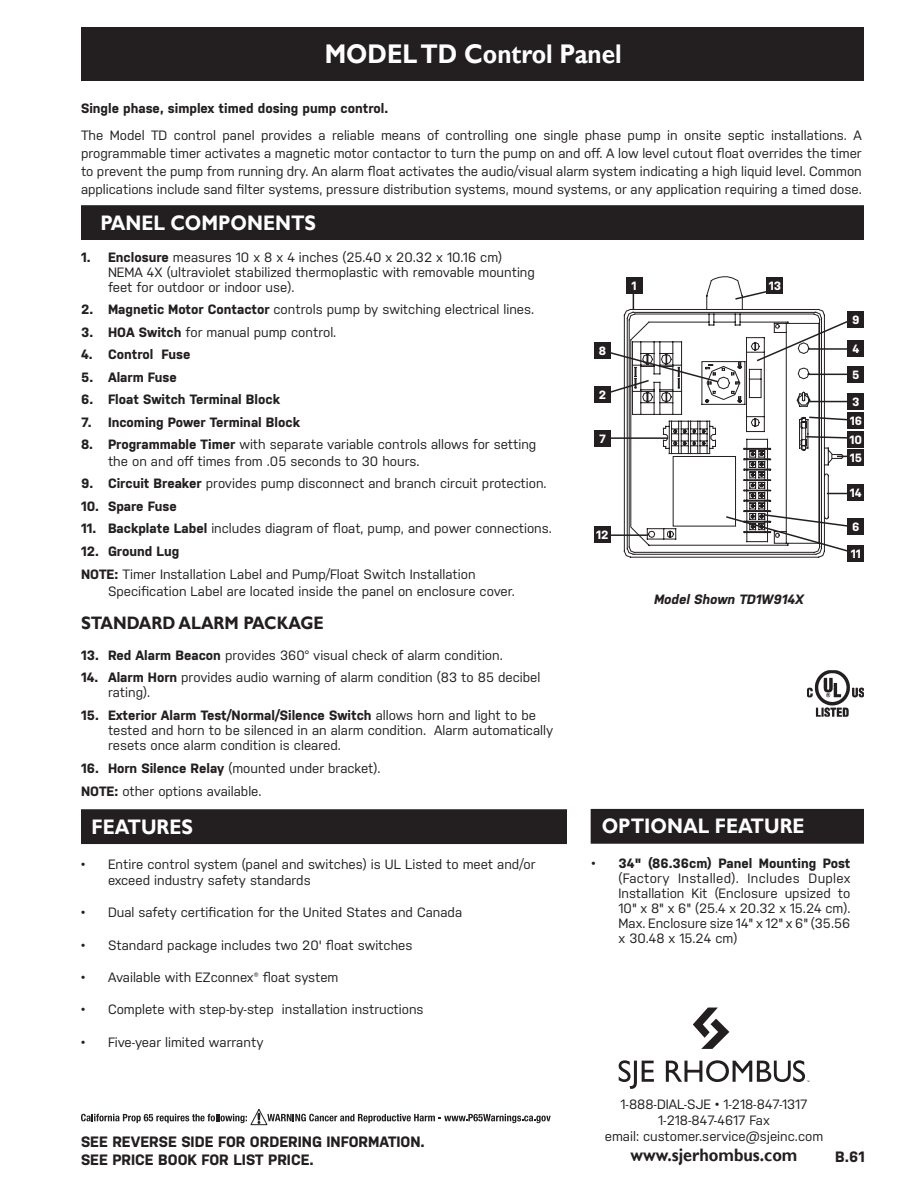
<style>
.page{position:relative;width:918px;height:1188px;background:#fff}
.page>*{position:absolute;margin:0;border:0;box-sizing:border-box;transform-origin:0 0}
.t1{font:700 27px "Gill Sans";color:#fff;scale:.9 1}
.t2{font:700 21px "Gill Sans";color:#fff;scale:.9 1}
.t3{font:700 18px "Gill Sans";color:#231f20;scale:.9 1}
.t4{font:700 15px/18px "Nudista";color:#231f20}
.t5{font:13.5px/15px "Nudista";color:#231f20}
.t6{font:700 13.5px "Nudista";color:#231f20}
.t7{font:italic 700 13.5px "Nudista";color:#231f20}
.t8{font:700 12px/18.5px "Nudista";color:#fff}
.s1{font-weight:700}
</style>
<div class="page">
<div style="left:82px;top:28px;width:781px;height:52px;background:#231f20"></div>
<div style="left:81px;top:27px;width:783px;height:54px;border:2px solid #231f20"></div>
<div style="left:82px;top:810px;width:484px;height:33px;background:#231f20"></div>
<div style="left:81px;top:809px;width:486px;height:35px;border:2px solid #231f20"></div>
<img style="left:807px;top:670px;width:57px;height:47px">
<div style="left:82px;top:206px;width:781px;height:33px;background:#231f20"></div>
<div style="left:81px;top:205px;width:783px;height:35px;border:2px solid #231f20"></div>
<svg style="left:626px;top:276px;width:196px;height:279px"></svg>
<svg style="left:734px;top:289px;width:38px;height:12px"></svg>
<svg style="left:633px;top:294px;width:1px;height:15px"></svg>
<svg style="left:603px;top:318px;width:252px;height:236px"></svg>
<div style="left:591px;top:810px;width:272px;height:33px;background:#231f20"></div>
<div style="left:591px;top:809px;width:273px;height:35px;border:2px solid #231f20"></div>
<div style="left:626px;top:278px;width:16px;height:16px;background:#231f20"></div>
<div style="left:767px;top:278px;width:16px;height:16px;background:#231f20"></div>
<div style="left:848px;top:311px;width:16px;height:16px;background:#231f20"></div>
<div style="left:848px;top:340px;width:16px;height:16px;background:#231f20"></div>
<div style="left:848px;top:366px;width:16px;height:16px;background:#231f20"></div>
<div style="left:848px;top:393px;width:16px;height:17px;background:#231f20"></div>
<div style="left:848px;top:412px;width:16px;height:17px;background:#231f20"></div>
<div style="left:848px;top:431px;width:16px;height:16px;background:#231f20"></div>
<div style="left:848px;top:449px;width:16px;height:16px;background:#231f20"></div>
<div style="left:848px;top:485px;width:16px;height:16px;background:#231f20"></div>
<div style="left:848px;top:518px;width:16px;height:17px;background:#231f20"></div>
<div style="left:848px;top:545px;width:16px;height:16px;background:#231f20"></div>
<div style="left:594px;top:526px;width:17px;height:17px;background:#231f20"></div>
<div style="left:594px;top:431px;width:17px;height:16px;background:#231f20"></div>
<div style="left:594px;top:386px;width:17px;height:16px;background:#231f20"></div>
<div style="left:594px;top:343px;width:17px;height:16px;background:#231f20"></div>
<svg style="left:81px;top:1109px;width:470px;height:16px"></svg>
<svg style="left:619px;top:1060px;width:35px;height:29px"></svg>
<svg style="left:693px;top:1008px;width:36px;height:41px"></svg>
<svg style="left:666px;top:1060px;width:143px;height:22px"></svg>
<h1 class="t1" style="left:325px;top:38px;width:331px">MODEL TD Control Panel</h1>
<p class="t6" style="left:81px;top:101px;width:309px">Single phase, simplex timed dosing pump control.</p>
<p class="t5" style="left:81px;top:127px;width:782px;line-height:18px;text-align:justify">The Model TD control panel provides a reliable means of controlling one single phase pump in onsite septic installations. A programmable timer activates a magnetic motor contactor to turn the pump on and off. A low level cutout float overrides the timer to prevent the pump from running dry. An alarm float activates the audio/visual alarm system indicating a high liquid level. Common applications include sand filter systems, pressure distribution systems, mound systems, or any application requiring a timed dose.</p>
<h2 class="t2" style="left:100px;top:210px;width:241px">PANEL COMPONENTS</h2>
<p class="t5" style="left:108px;top:250px;width:428px;text-indent:-27px"><span class="s1">1. Enclosure</span> measures 10 x 8 x 4 inches (25.40 x 20.32 x 10.16 cm)<br>NEMA 4X (ultraviolet stabilized thermoplastic with removable mounting feet for outdoor or indoor use).</p>
<p class="t5" style="left:81px;top:302px;width:455px"><span class="s1">2. Magnetic Motor Contactor</span> controls pump by switching electrical lines.</p>
<p class="t5" style="left:81px;top:325px;width:257px"><span class="s1">3. HOA Switch</span> for manual pump control.</p>
<p class="t6" style="left:81px;top:347px;width:111px">4. Control Fuse</p>
<p class="t6" style="left:81px;top:369px;width:97px">5. Alarm Fuse</p>
<p class="t6" style="left:81px;top:392px;width:200px">6. Float Switch Terminal Block</p>
<p class="t6" style="left:81px;top:414px;width:220px">7. Incoming Power Terminal Block</p>
<p class="t5" style="left:108px;top:437px;width:430px;line-height:16.2px;text-indent:-27px"><span class="s1">8. Programmable Timer</span> with separate variable controls allows for setting the on and off times from .05 seconds to 30 hours.</p>
<p class="t5" style="left:81px;top:476px;width:467px"><span class="s1">9. Circuit Breaker</span> provides pump disconnect and branch circuit protection.</p>
<p class="t6" style="left:81px;top:498px;width:97px">10. Spare Fuse</p>
<p class="t5" style="left:81px;top:521px;width:472px"><span class="s1">11. Backplate Label</span> includes diagram of float, pump, and power connections.</p>
<p class="t5" style="left:81px;top:539px;width:396px;line-height:23.7px"><span class="s1">12. Ground Lug<br>NOTE:</span> Timer Installation Label and Pump/Float Switch Installation</p>
<p class="t5" style="left:108px;top:583px;width:408px">Specification Label are located inside the panel on enclosure cover.</p>
<h3 class="t3" style="left:81px;top:612px;width:271px">STANDARD ALARM PACKAGE</h3>
<p class="t5" style="left:81px;top:647px;width:423px"><span class="s1">13. Red Alarm Beacon</span> provides 360° visual check of alarm condition.</p>
<p class="t5" style="left:108px;top:670px;width:434px;text-indent:-27px"><span class="s1">14. Alarm Horn</span> provides audio warning of alarm condition (83 to 85 decibel rating).</p>
<p class="t5" style="left:108px;top:707px;width:447px;text-indent:-27px"><span class="s1">15. Exterior Alarm Test/Normal/Silence Switch</span> allows horn and light to be tested and horn to be silenced in an alarm condition. Alarm automatically resets once alarm condition is cleared.</p>
<p class="t5" style="left:81px;top:757px;width:301px;line-height:22.5px"><span class="s1">16. Horn Silence Relay</span> (mounted under bracket).<br><span class="s1">NOTE:</span> other options available.</p>
<h2 class="t2" style="left:92px;top:815px;width:114px">FEATURES</h2>
<p class="t5" style="left:108px;top:856px;width:429px;line-height:16.2px;text-indent:-27px">• Entire control system (panel and switches) is UL Listed to meet and/or exceed industry safety standards</p>
<p class="t5" style="left:81px;top:905px;width:383px">• Dual safety certification for the United States and Canada</p>
<p class="t5" style="left:81px;top:937px;width:333px">• Standard package includes two 20' float switches</p>
<p class="t5" style="left:81px;top:970px;width:259px">• Available with EZconnex® float system</p>
<p class="t5" style="left:81px;top:1002px;width:344px">• Complete with step-by-step installation instructions</p>
<p class="t5" style="left:81px;top:1034px;width:184px">• Five-year limited warranty</p>
<p class="t4" style="left:81px;top:1132px;width:345px">SEE REVERSE SIDE FOR ORDERING INFORMATION.<br>SEE PRICE BOOK FOR LIST PRICE.</p>
<p class="t8" style="left:599px;top:342px;width:9px">8</p>
<p class="t8" style="left:599px;top:385px;width:9px">2</p>
<p class="t8" style="left:599px;top:430px;width:8px">7</p>
<p class="t8" style="left:632px;top:277px;width:7px">1</p>
<p class="t8" style="left:769px;top:277px;width:14px">13</p>
<p class="t8" style="left:596px;top:525px;width:14px">12</p>
<p class="t7" style="left:654px;top:592px;width:151px">Model Shown TD1W914X</p>
<p class="t8" style="left:852px;top:310px;width:9px">9</p>
<p class="t8" style="left:852px;top:336px;width:9px;line-height:26px">4<br>5</p>
<p class="t8" style="left:850px;top:392px;width:14px">3<br>16<br>10<br>15</p>
<p class="t8" style="left:850px;top:484px;width:14px">14</p>
<p class="t8" style="left:852px;top:517px;width:9px">6</p>
<p class="t8" style="left:851px;top:544px;width:12px">11</p>
<h2 class="t2" style="left:602px;top:813px;width:227px">OPTIONAL FEATURE</h2>
<p class="t5" style="left:619px;top:855px;width:233px;text-align:justify;text-indent:-27px">• <span class="s1">34" (86.36cm) Panel Mounting Post </span>(Factory Installed). Includes Duplex Installation Kit (Enclosure upsized to 10" x 8" x 6" (25.4 x 20.32 x 15.24 cm).<br>Max. Enclosure size 14" x 12" x 6" (35.56 x 30.48 x 15.24 cm)</p>
<p class="t5" style="left:605px;top:1095px;width:220px;line-height:16.5px;text-align:center">1-888-DIAL-SJE • 1-218-847-1317<br>1-218-847-4617 Fax<br>email: customer.service@sjeinc.com</p>
<h3 class="t3" style="left:631px;top:1144px;width:187px">www.sjerhombus.com</h3>
<p class="t4" style="left:835px;top:1147px;width:31px">B.61</p>
</div>
